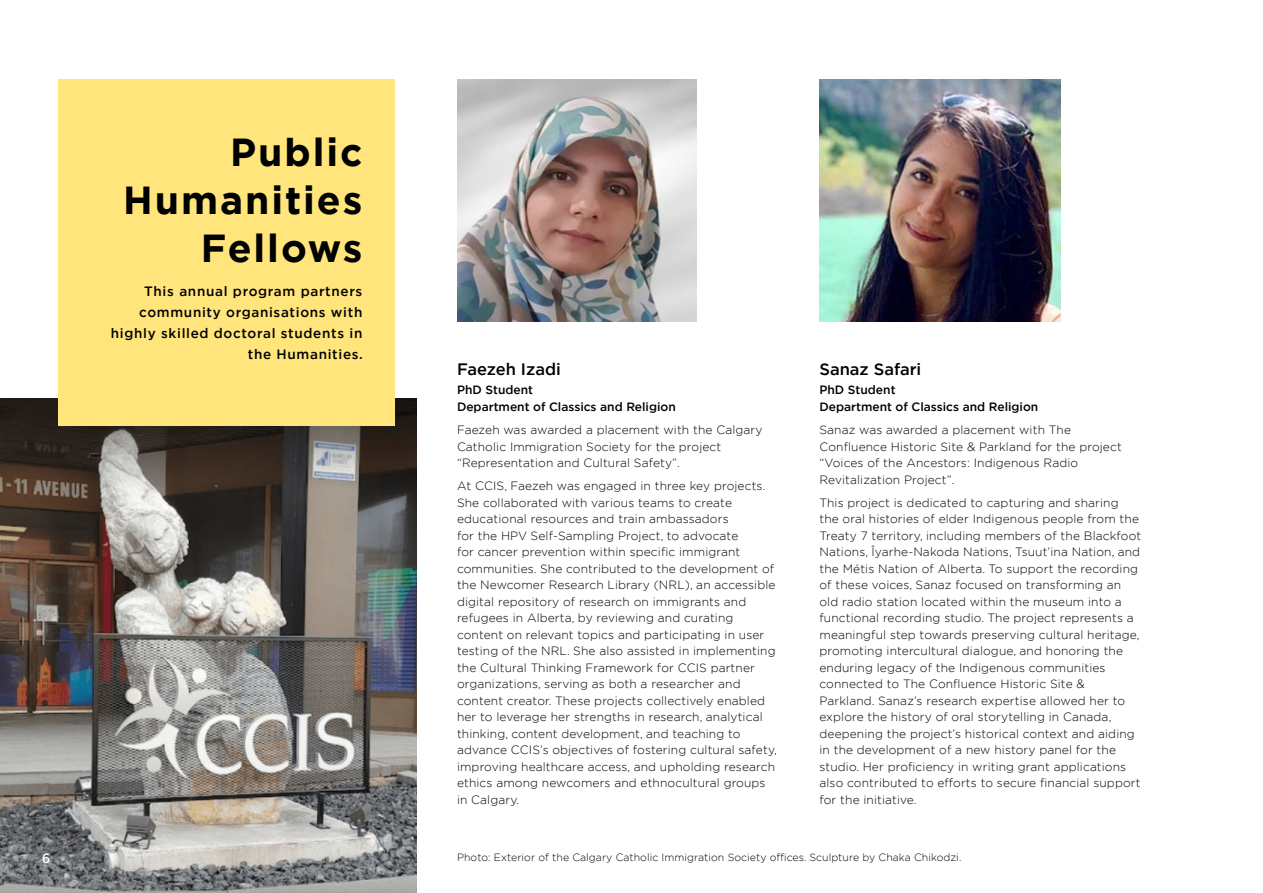
<style>
.page{position:relative;width:1263px;height:893px;background:#fff}
.page>*{position:absolute;margin:0;border:0;box-sizing:border-box;transform-origin:0 0}
.t1{font:700 39px/48px "Gotham";letter-spacing:.05em;color:#000101;text-align:right}
.t2{font:500 16.5px "Gotham";color:#000}
.t3{font:500 13.5px/21px "Gotham";letter-spacing:.05em;color:#000101;text-align:right}
.t4{font:500 13.5px "Gotham";color:#000}
.t5{font:300 12px/16.5px "Gotham";letter-spacing:.01em;color:#000}
.t6{font:500 12px/16.5px "Gotham";color:#000}
.t7{font:300 10.5px "Gotham";letter-spacing:.005em;color:#000}
.s1{color:#fff}
</style>
<div class="page">
<img style="left:0;top:398px;width:416px;height:495px">
<div style="left:58px;top:79px;width:337px;height:347px;background:#ffe57b"></div>
<img style="left:819px;top:79px;width:242px;height:243px">
<img style="left:457px;top:79px;width:239px;height:243px">
<h1 class="t1" style="left:123px;top:128px;width:241px">Public<br>Humanities<br>Fellows</h1>
<p class="t3" style="left:111px;top:281px;width:254px">This annual program partners community organisations with highly skilled doctoral students in the Humanities.</p>
<h2 class="t2" style="left:457px;top:358px;width:105px">Faezeh Izadi</h2>
<p class="t6" style="left:457px;top:382px;width:220px">PhD Student<br>Department of Classics and Religion</p>
<p class="t5" style="left:457px;top:421px;width:307px">Faezeh was awarded a placement with the Calgary<br>Catholic Immigration Society for the project “Representation and Cultural Safety”.</p>
<p class="t5" style="left:457px;top:477px;width:321px">At CCIS, Faezeh was engaged in three key projects.<br>She collaborated with various teams to create educational resources and train ambassadors<br>for the HPV Self-Sampling Project, to advocate<br>for cancer prevention within specific immigrant communities. She contributed to the development of the Newcomer Research Library (NRL), an accessible digital repository of research on immigrants and refugees in Alberta, by reviewing and curating content on relevant topics and participating in user testing of the NRL. She also assisted in implementing the Cultural Thinking Framework for CCIS partner organizations, serving as both a researcher and content creator. These projects collectively enabled her to leverage her strengths in research, analytical thinking, content development, and teaching to advance CCIS’s objectives of fostering cultural safety, improving healthcare access, and upholding research ethics among newcomers and ethnocultural groups in Calgary.</p>
<h2 class="t2" style="left:819px;top:358px;width:103px">Sanaz Safari</h2>
<p class="t6" style="left:819px;top:382px;width:220px">PhD Student<br>Department of Classics and Religion</p>
<p class="t5" style="left:819px;top:421px;width:304px">Sanaz was awarded a placement with The Confluence Historic Site &amp; Parkland for the project “Voices of the Ancestors: Indigenous Radio Revitalization Project”.</p>
<p class="t5" style="left:819px;top:494px;width:323px">This project is dedicated to capturing and sharing<br>the oral histories of elder Indigenous people from the Treaty 7 territory, including members of the Blackfoot Nations, Îyarhe-Nakoda Nations, Tsuut’ina Nation, and the Métis Nation of Alberta. To support the recording of these voices, Sanaz focused on transforming an old radio station located within the museum into a functional recording studio. The project represents a meaningful step towards preserving cultural heritage, promoting intercultural dialogue, and honoring the enduring legacy of the Indigenous communities connected to The Confluence Historic Site &amp; Parkland. Sanaz’s research expertise allowed her to explore the history of oral storytelling in Canada, deepening the project’s historical context and aiding in the development of a new history panel for the studio. Her proficiency in writing grant applications also contributed to efforts to secure financial support for the initiative.</p>
<p class="t4" style="left:32px;top:850px;width:20px">6<span class="s1">6</span></p>
<p class="t7" style="left:457px;top:850px;width:506px">Photo: Exterior of the Calgary Catholic Immigration Society offices. Sculpture by Chaka Chikodzi.</p>
</div>
